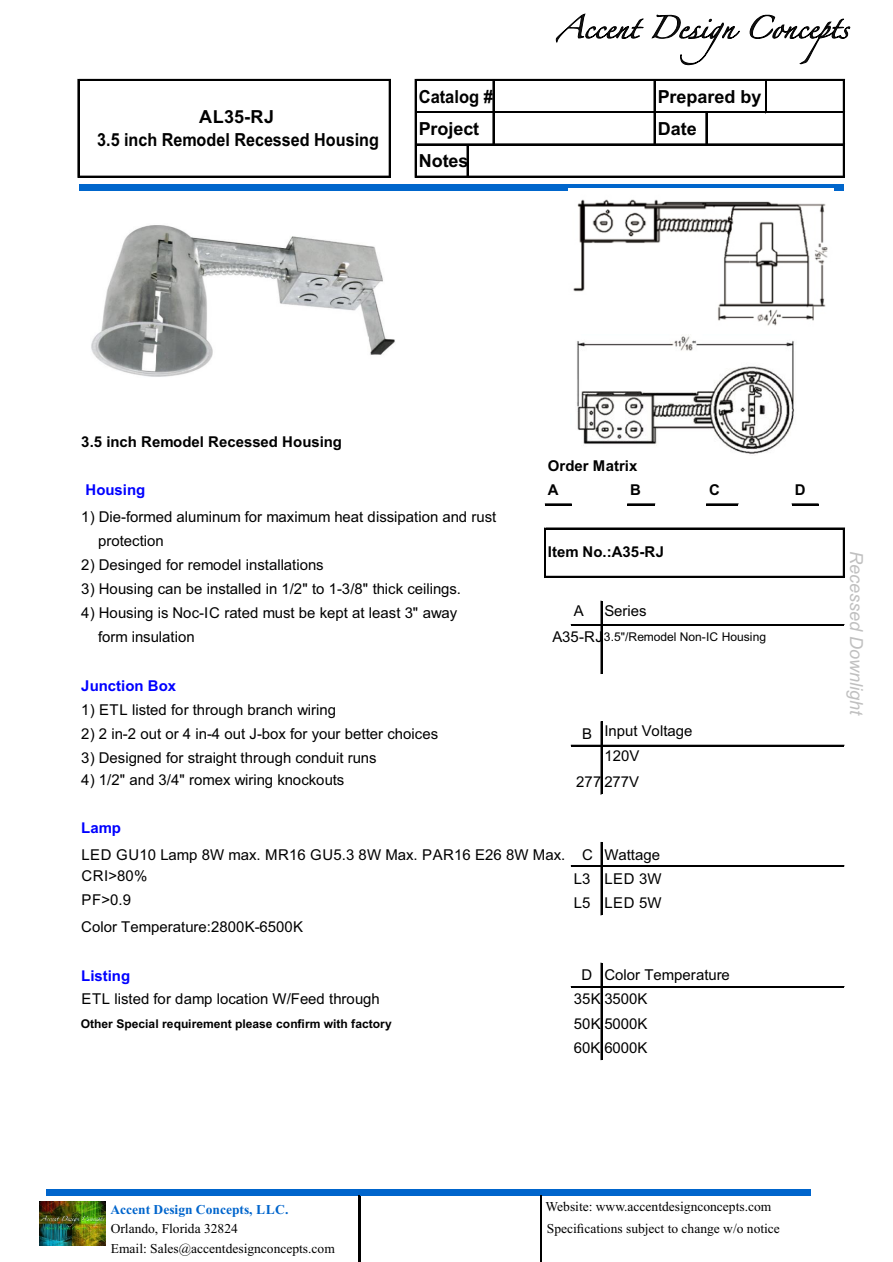
<style>
.page{position:relative;width:893px;height:1262px;background:#fff}
.page>*{position:absolute;margin:0;border:0;box-sizing:border-box;transform-origin:0 0}
.t1{font:700 18px/22.8px "Arial";color:#000;text-align:center}
.t2{font:italic 18px "Arial";color:#c0c0c0}
.t3{font:700 18px "Arial";color:#000;scale:.92 1}
.t4{font:15px/24.2px "Arial";color:#000}
.t5{font:700 15px "Arial";color:#000}
.t6{font:700 15px "Arial";color:#00f}
.t7{font:13.5px "Times New Roman";color:#000}
.t8{font:700 13.5px "Times New Roman";color:#0065cc}
.t9{font:700 12px "Arial";color:#000}
.t10{font:12px "Arial";color:#000}
.s1{font-size:15px}
</style>
<div class="page">
<div style="left:79px;top:185px;width:765px;height:6px;background:#06c"></div>
<hr style="left:79px;top:79px;width:311px;height:2px;background:#000">
<hr style="left:79px;top:176px;width:311px;height:1px;background:#000">
<svg style="left:545px;top:503px;width:26px;height:2px"></svg>
<svg style="left:627px;top:503px;width:27px;height:2px"></svg>
<hr style="left:706px;top:503px;width:32px;height:1px;background:#000">
<hr style="left:706px;top:504px;width:32px;height:1px;background:#000">
<hr style="left:843px;top:81px;width:1px;height:96px;background:#000">
<hr style="left:600px;top:601px;width:1px;height:72px;background:#000">
<hr style="left:601px;top:601px;width:1px;height:72px;background:#000">
<hr style="left:600px;top:722px;width:1px;height:72px;background:#000">
<hr style="left:601px;top:721px;width:1px;height:73px;background:#000">
<hr style="left:600px;top:842px;width:1px;height:73px;background:#000">
<hr style="left:601px;top:842px;width:1px;height:73px;background:#000">
<hr style="left:389px;top:81px;width:1px;height:96px;background:#000">
<hr style="left:78px;top:79px;width:1px;height:98px;background:#000">
<hr style="left:415px;top:79px;width:1px;height:98px;background:#000">
<hr style="left:492px;top:81px;width:1px;height:64px;background:#000">
<hr style="left:493px;top:81px;width:1px;height:64px;background:#000">
<hr style="left:653px;top:81px;width:1px;height:64px;background:#000">
<hr style="left:654px;top:81px;width:1px;height:64px;background:#000">
<hr style="left:765px;top:81px;width:1px;height:32px;background:#000">
<hr style="left:843px;top:529px;width:1px;height:48px;background:#000">
<hr style="left:705px;top:113px;width:2px;height:32px;background:#000">
<hr style="left:467px;top:145px;width:1px;height:32px;background:#000">
<hr style="left:544px;top:528px;width:2px;height:49px;background:#000">
<hr style="left:600px;top:963px;width:1px;height:96px;background:#000">
<hr style="left:601px;top:963px;width:1px;height:96px;background:#000">
<hr style="left:416px;top:79px;width:428px;height:2px;background:#000">
<hr style="left:416px;top:111px;width:428px;height:1px;background:#000">
<hr style="left:416px;top:112px;width:428px;height:1px;background:#000">
<hr style="left:416px;top:144px;width:428px;height:1px;background:#000">
<hr style="left:416px;top:176px;width:428px;height:1px;background:#000">
<svg style="left:792px;top:503px;width:26px;height:2px"></svg>
<hr style="left:546px;top:528px;width:298px;height:1px;background:#000">
<hr style="left:546px;top:576px;width:298px;height:1px;background:#000">
<hr style="left:571px;top:624px;width:273px;height:2px;background:#000">
<hr style="left:571px;top:745px;width:273px;height:1px;background:#000">
<hr style="left:571px;top:865px;width:273px;height:2px;background:#000">
<hr style="left:571px;top:986px;width:273px;height:2px;background:#000">
<img style="left:91px;top:225px;width:304px;height:152px">
<img style="left:568px;top:189px;width:265px;height:137px">
<img style="left:577px;top:335px;width:217px;height:119px">
<svg style="left:749px;top:15px;width:101px;height:49px"></svg>
<svg style="left:556px;top:14px;width:87px;height:28px"></svg>
<svg style="left:652px;top:14px;width:88px;height:51px"></svg>
<div style="left:46px;top:1188px;width:764px;height:7px;background:#0065cc"></div>
<hr style="left:540px;top:1195px;width:2px;height:66px;background:#000">
<hr style="left:358px;top:1195px;width:2px;height:66px;background:#000">
<img style="left:40px;top:1201px;width:66px;height:44px">
<p class="t1" style="left:97px;top:107px;width:283px">AL35-RJ<br>3.5 inch Remodel Recessed Housing</p>
<p class="t3" style="left:419px;top:90px;width:82px">Catalog #</p>
<p class="t1" style="left:657px;top:87px;width:105px">Prepared by</p>
<p class="t1" style="left:419px;top:119px;width:62px">Project</p>
<p class="t1" style="left:657px;top:119px;width:41px">Date</p>
<p class="t1" style="left:419px;top:151px;width:51px">Notes</p>
<p class="t5" style="left:81px;top:436px;width:262px">3.5 inch Remodel Recessed Housing</p>
<p class="t5" style="left:548px;top:460px;width:91px">Order Matrix</p>
<p class="t6" style="left:85px;top:484px;width:61px">Housing</p>
<p class="t5" style="left:548px;top:484px;width:12px">A</p>
<p class="t5" style="left:630px;top:484px;width:12px">B</p>
<p class="t5" style="left:709px;top:484px;width:12px">C</p>
<p class="t5" style="left:794px;top:484px;width:12px">D</p>
<p class="t4" style="left:98px;top:506px;width:400px;text-indent:-17px">1) Die-formed aluminum for maximum heat dissipation and rust protection</p>
<p class="t4" style="left:81px;top:554px;width:244px">2) Desinged for remodel installations</p>
<p class="t4" style="left:81px;top:578px;width:381px">3) Housing can be installed in 1/2" to 1-3/8" thick ceilings.</p>
<p class="t4" style="left:81px;top:602px;width:377px">4) Housing is Noc-IC rated must be kept at least 3" away</p>
<p class="t4" style="left:574px;top:600px;width:11px">A</p>
<p class="t4" style="left:604px;top:600px;width:44px">Series</p>
<p class="t4" style="left:98px;top:626px;width:98px">form insulation</p>
<p class="t10" style="left:552px;top:632px;width:215px"><span class="s1">A35-RJ</span>3.5"/Remodel Non-IC Housing</p>
<p class="t6" style="left:81px;top:680px;width:96px">Junction Box</p>
<p class="t4" style="left:81px;top:699px;width:256px">1) ETL listed for through branch wiring</p>
<p class="t4" style="left:81px;top:723px;width:358px">2) 2 in-2 out or 4 in-4 out J-box for your better choices</p>
<p class="t4" style="left:582px;top:720px;width:112px">B Input Voltage</p>
<p class="t4" style="left:81px;top:747px;width:297px">3) Designed for straight through conduit runs</p>
<p class="t4" style="left:604px;top:744px;width:37px">120V</p>
<p class="t4" style="left:81px;top:768px;width:265px">4) 1/2" and 3/4" romex wiring knockouts</p>
<p class="t4" style="left:576px;top:771px;width:64px">277 277V</p>
<p class="t6" style="left:81px;top:822px;width:41px">Lamp</p>
<p class="t4" style="left:81px;top:845px;width:580px;line-height:21.6px">LED GU10 Lamp 8W max. MR16 GU5.3 8W Max. PAR16 E26 8W Max. C Wattage<br>CRI&gt;80%</p>
<p class="t5" style="left:548px;top:546px;width:118px">Item No.:A35-RJ</p>
<p class="t2" style="left:863px;top:551px;width:165px;rotate:90deg">Recessed Downlight</p>
<p class="t4" style="left:574px;top:867px;width:89px">L3 LED 3W</p>
<p class="t4" style="left:81px;top:889px;width:51px">PF&gt;0.9</p>
<p class="t4" style="left:574px;top:892px;width:89px">L5 LED 5W</p>
<p class="t4" style="left:81px;top:916px;width:223px">Color Temperature:2800K-6500K</p>
<p class="t6" style="left:81px;top:969px;width:50px">Listing</p>
<p class="t4" style="left:581px;top:964px;width:150px">D Color Temperature</p>
<p class="t4" style="left:81px;top:988px;width:300px">ETL listed for damp location W/Feed through</p>
<p class="t4" style="left:574px;top:988px;width:75px">35K 3500K</p>
<p class="t9" style="left:81px;top:1019px;width:312px">Other Special requirement please confirm with factory</p>
<p class="t4" style="left:574px;top:1012px;width:75px">50K 5000K<br>60K 6000K</p>
<p class="t8" style="left:110px;top:1205px;width:180px">Accent Design Concepts, LLC.</p>
<p class="t7" style="left:545px;top:1201px;width:227px">Website: www.accentdesignconcepts.com</p>
<p class="t7" style="left:111px;top:1223px;width:129px">Orlando, Florida 32824</p>
<p class="t7" style="left:547px;top:1223px;width:234px">Specifications subject to change w/o notice</p>
<p class="t7" style="left:111px;top:1243px;width:225px">Email: Sales@accentdesignconcepts.com</p>
</div>
